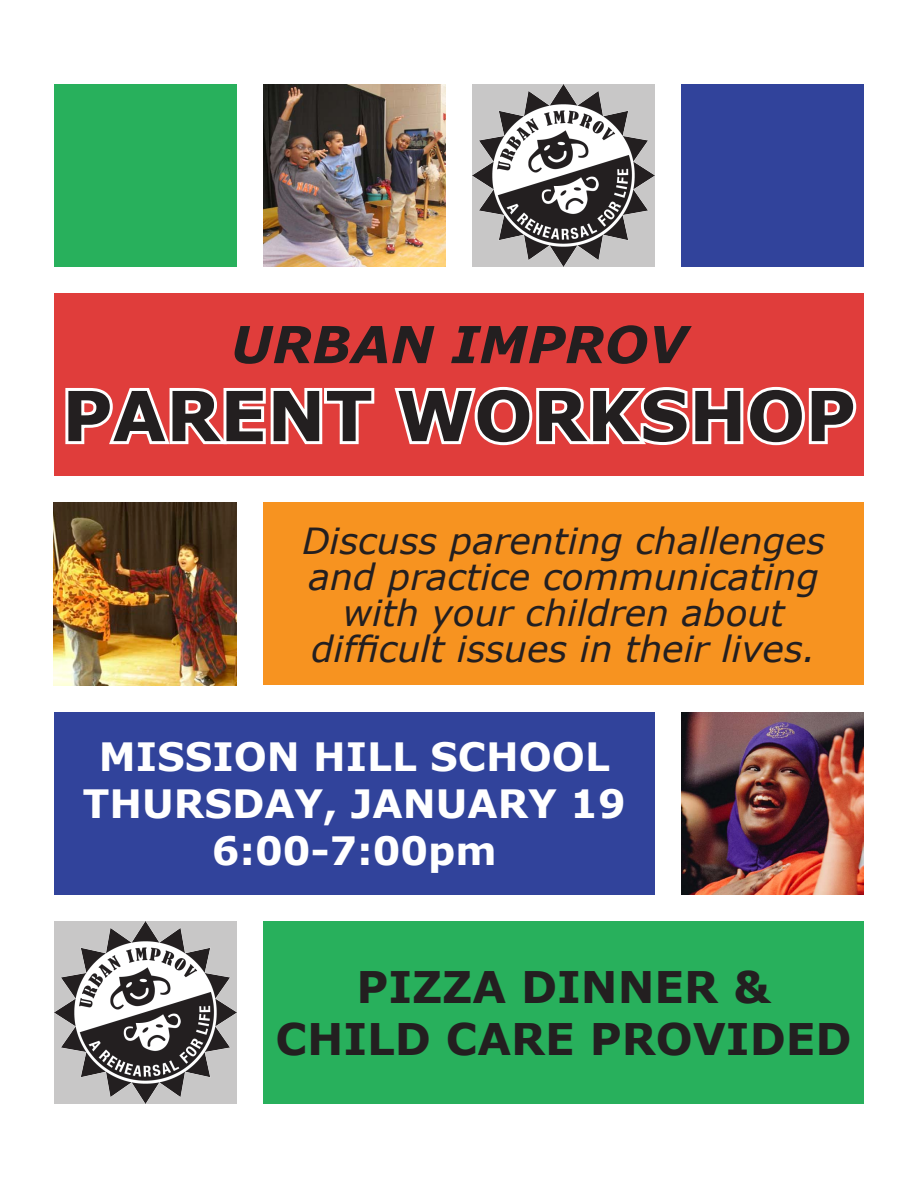
<style>
.page{position:relative;width:918px;height:1188px;background:#fff}
.page>*{position:absolute;margin:0;border:0;box-sizing:border-box;transform-origin:0 0}
.t1{font:700 69px "Verdana";color:#231f20}
.t2{font:italic 700 51px "Verdana";color:#231f20}
.t3{font:700 43.5px/52.2px "Verdana";color:#231f20;text-align:center}
.t4{font:700 39px/46.8px "Verdana";color:#fff;text-align:center}
.t5{font:italic 36px/36px "Verdana";color:#231f20;text-align:center}
</style>
<div class="page">
<div style="left:54px;top:294px;width:810px;height:182px;background:#e03d3b"></div>
<svg style="left:65px;top:388px;width:310px;height:57px"></svg>
<svg style="left:394px;top:386px;width:463px;height:60px"></svg>
<img style="left:473px;top:84px;width:182px;height:183px">
<div style="left:682px;top:84px;width:182px;height:183px;background:#31439b"></div>
<div style="left:54px;top:84px;width:182px;height:183px;background:#28b05c"></div>
<img style="left:54px;top:503px;width:182px;height:182px">
<img style="left:263px;top:84px;width:182px;height:183px">
<img style="left:682px;top:712px;width:182px;height:182px">
<div style="left:263px;top:921px;width:601px;height:183px;background:#28b05c"></div>
<div style="left:263px;top:503px;width:601px;height:182px;background:#f79320"></div>
<div style="left:54px;top:712px;width:601px;height:182px;background:#31439b"></div>
<img style="left:54px;top:921px;width:182px;height:183px">
<h2 class="t2" style="left:231px;top:308px;width:458px">URBAN IMPROV</h2>
<h1 class="t1" style="left:62px;top:367px;width:795px">PARENT WORKSHOP</h1>
<p class="t5" style="left:302px;top:522px;width:525px">Discuss parenting challenges and practice communicating with your children about difficult issues in their lives.</p>
<p class="t4" style="left:83px;top:733px;width:544px">MISSION HILL SCHOOL<br>THURSDAY, JANUARY 19<br>6:00-7:00pm</p>
<p class="t3" style="left:276px;top:960px;width:577px">PIZZA DINNER &amp;<br>CHILD CARE PROVIDED</p>
</div>
